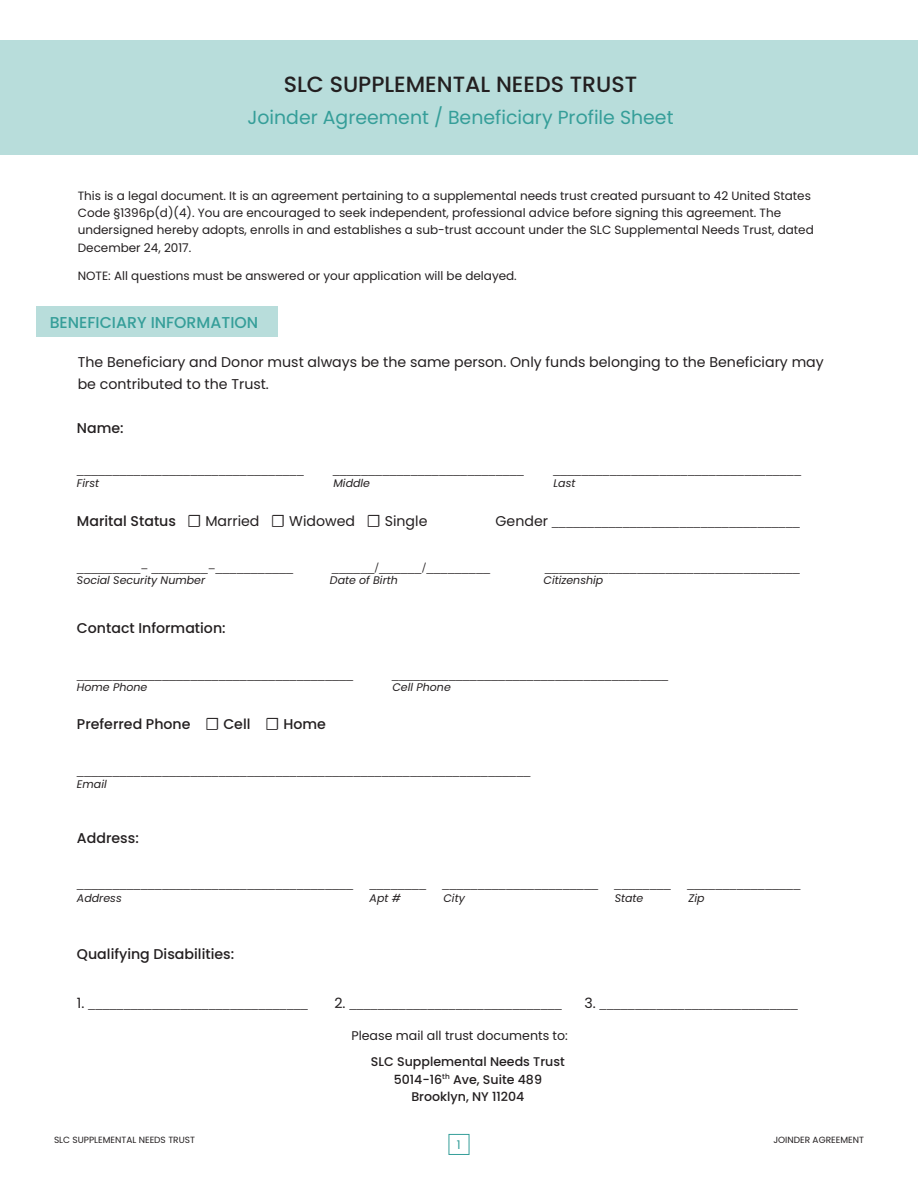
<style>
.page{position:relative;width:918px;height:1188px;background:#fff}
.page>*{position:absolute;margin:0;border:0;box-sizing:border-box;transform-origin:0 0}
.t1{font:500 22.05px "Poppins";color:#231f20}
.t2{font:18.9px "Poppins";color:#359e99}
.t3{font:500 15.75px "Poppins";color:#359e99}
.t4{font:14.1px "Minion Pro";color:#231f20}
.t5{font:14.1px "Poppins";color:#231f20}
.t6{font:500 14.1px "Poppins";color:#231f20}
.t7{font:500 12.6px "Poppins";color:#231f20}
.t8{font:12.6px "Poppins";color:#231f20}
.t9{font:12px/17.2px "Poppins";color:#231f20}
.t10{font:12px "Poppins";color:#359e99}
.t11{font:italic 10.95px "Poppins";color:#231f20}
.t12{font:9px "Poppins";color:#231f20}
.s1{font-weight:500}
.s2{font-family:"Acumin Pro"}
.s3{font-family:"Poppins"}
.s4{font-family:"Acumin Pro";font-weight:400}
</style>
<div class="page">
<div style="left:0;top:40px;width:918px;height:115px;background:#b8dddb"></div>
<div style="left:449px;top:1134px;width:20px;height:21px;border:1px solid #359e99"></div>
<div style="left:36px;top:306px;width:242px;height:31px;background:#b8dddb"></div>
<p class="t1" style="left:284px;top:71px;width:355px">SLC SUPPLEMENTAL NEEDS TRUST</p>
<p class="t2" style="left:247px;top:106px;width:428px">Joinder Agreement / Beneficiary Profile Sheet</p>
<p class="t9" style="left:78px;top:187px;width:738px">This is a legal document. It is an agreement pertaining to a supplemental needs trust created pursuant to 42 United States Code §1396p(d)(4). You are encouraged to seek independent, professional advice before signing this agreement. The undersigned hereby adopts, enrolls in and establishes a sub-trust account under the SLC Supplemental Needs Trust, dated December 24, 2017.</p>
<p class="t9" style="left:78px;top:267px;width:441px">NOTE: All questions must be answered or your application will be delayed.</p>
<p class="t3" style="left:50px;top:313px;width:210px">BENEFICIARY INFORMATION</p>
<p class="t5" style="left:78px;top:353px;width:748px">The Beneficiary and Donor must always be the same person. Only funds belonging to the Beneficiary may</p>
<p class="t5" style="left:78px;top:375px;width:193px">be contributed to the Trust.</p>
<p class="t6" style="left:77px;top:420px;width:48px">Name:</p>
<p class="t4" style="left:77px;top:460px;width:228px">________________________________</p>
<p class="t4" style="left:333px;top:460px;width:193px">___________________________</p>
<p class="t4" style="left:553px;top:460px;width:250px">___________________________________</p>
<p class="t5" style="left:77px;top:513px;width:352px"><span class="s1">Marital Status</span> <span class="s2">☐</span> Married <span class="s2">☐</span> Widowed <span class="s2">☐</span> Single</p>
<p class="t4" style="left:496px;top:512px;width:306px"><span class="s3">Gender</span> ___________________________________</p>
<p class="t4" style="left:77px;top:558px;width:218px">_________– ________–___________</p>
<p class="t4" style="left:332px;top:558px;width:160px">______/______/_________</p>
<p class="t4" style="left:545px;top:558px;width:257px">____________________________________</p>
<p class="t11" style="left:77px;top:477px;width:24px">First</p>
<p class="t11" style="left:333px;top:477px;width:38px">Middle</p>
<p class="t11" style="left:553px;top:477px;width:23px">Last</p>
<p class="t11" style="left:77px;top:574px;width:130px">Social Security Number</p>
<p class="t11" style="left:330px;top:574px;width:70px">Date of Birth</p>
<p class="t11" style="left:544px;top:574px;width:61px">Citizenship</p>
<p class="t6" style="left:77px;top:620px;width:150px">Contact Information:</p>
<p class="t4" style="left:77px;top:665px;width:278px">_______________________________________</p>
<p class="t4" style="left:392px;top:665px;width:278px">_______________________________________</p>
<p class="t6" style="left:77px;top:716px;width:250px">Preferred Phone <span class="s4">☐</span> Cell <span class="s4">☐</span> Home</p>
<p class="t11" style="left:77px;top:681px;width:72px">Home Phone</p>
<p class="t11" style="left:392px;top:681px;width:60px">Cell Phone</p>
<p class="t4" style="left:77px;top:761px;width:455px">________________________________________________________________</p>
<p class="t11" style="left:77px;top:778px;width:31px">Email</p>
<p class="t6" style="left:77px;top:829px;width:63px">Address:</p>
<p class="t4" style="left:77px;top:874px;width:725px">_______________________________________ ________ ______________________ ________ ________________</p>
<p class="t11" style="left:77px;top:892px;width:46px">Address</p>
<p class="t11" style="left:370px;top:892px;width:33px">Apt #</p>
<p class="t11" style="left:443px;top:892px;width:23px">City</p>
<p class="t11" style="left:615px;top:892px;width:30px">State</p>
<p class="t11" style="left:688px;top:892px;width:18px">Zip</p>
<p class="t6" style="left:77px;top:946px;width:159px">Qualifying Disabilities:</p>
<p class="t4" style="left:77px;top:994px;width:233px"><span class="s3">1.</span> _______________________________</p>
<p class="t4" style="left:334px;top:994px;width:229px"><span class="s3">2.</span> ______________________________</p>
<p class="t4" style="left:585px;top:994px;width:215px"><span class="s3">3.</span> ____________________________</p>
<p class="t8" style="left:351px;top:1028px;width:218px">Please mail all trust documents to:</p>
<p class="t7" style="left:371px;top:1055px;width:195px">SLC Supplemental Needs Trust</p>
<p class="t7" style="left:394px;top:1072px;width:150px">5014-16<sup>th</sup> Ave, Suite 489</p>
<p class="t7" style="left:411px;top:1089px;width:115px">Brooklyn, NY 11204</p>
<p class="t10" style="left:457px;top:1138px;width:5px">1</p>
<p class="t12" style="left:54px;top:1134px;width:142px">SLC SUPPLEMENTAL NEEDS TRUST</p>
<p class="t12" style="left:773px;top:1134px;width:92px">JOINDER AGREEMENT</p>
</div>
